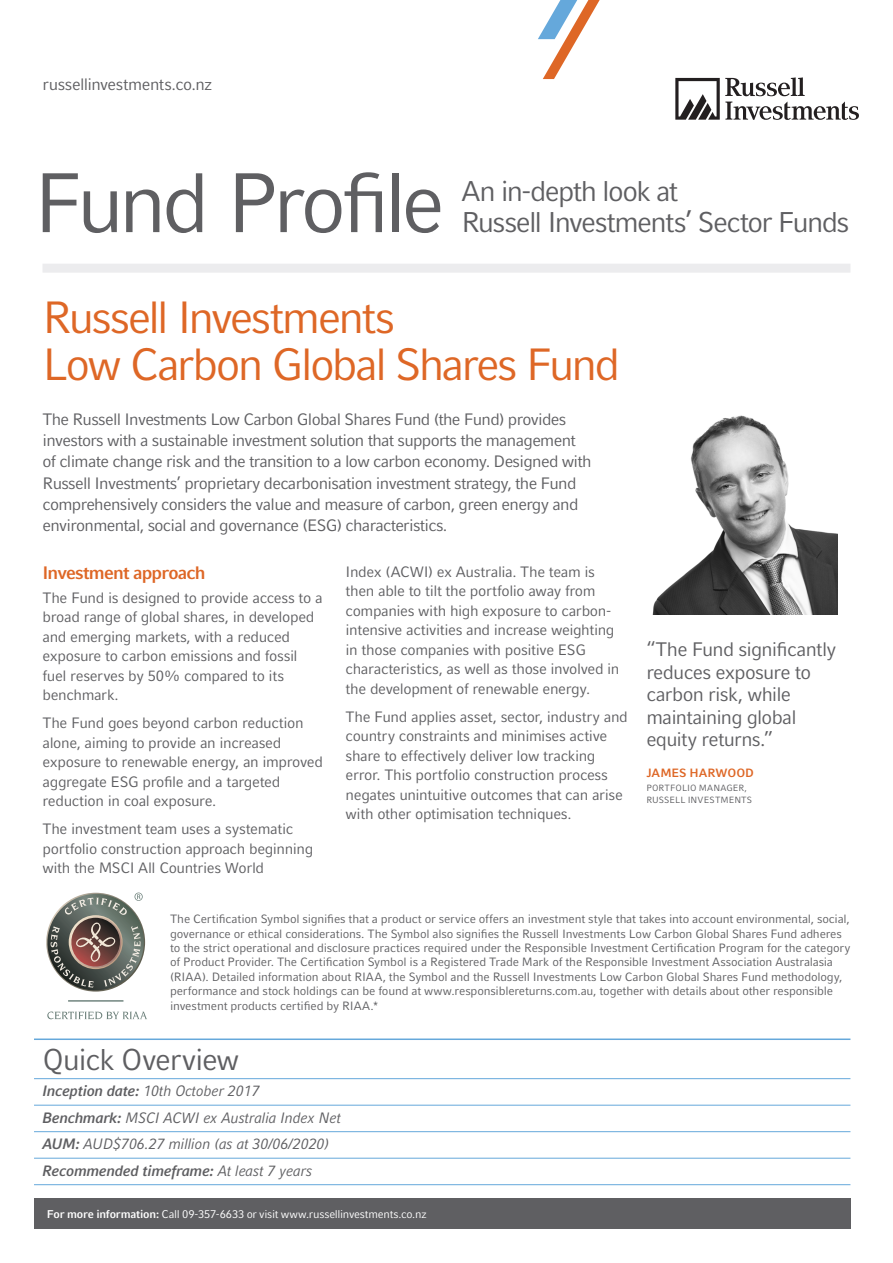
<style>
.page{position:relative;width:893px;height:1263px;background:#fff}
.page>*{position:absolute;margin:0;border:0;box-sizing:border-box;transform-origin:0 0}
.t1{font:84px "Compatil Fact LT Pro";letter-spacing:-.065em;color:#5f5f62}
.t2{font:45px/46.5px "Compatil Fact LT Pro";letter-spacing:-.06em;color:#de6726}
.t3{font:30px "Compatil Fact LT Pro";letter-spacing:-.04em;color:#5f5f62}
.t4{font:28.5px/31.5px "Compatil Fact LT Pro";letter-spacing:-.055em;color:#5f5f62}
.t5{font:19.5px/22.5px "Compatil Fact LT Pro";letter-spacing:-.04em;color:#5f5f62}
.t6{font:700 18px "Compatil Fact LT Pro";letter-spacing:-.045em;color:#de6726}
.t7{font:16.5px/21px "Compatil Fact LT Pro";letter-spacing:-.04em;color:#5f5f62}
.t8{font:15px/19.5px "Compatil Fact LT Pro";letter-spacing:-.025em;color:#5f5f62}
.t9{font:italic 15px/26.5px "Compatil Fact LT Pro";letter-spacing:-.025em;color:#5f5f62}
.t10{font:12px/14.4px "Compatil Fact LT Pro";letter-spacing:-.015em;color:#5f5f62}
.t11{font:700 12px "Compatil Fact LT Pro";color:#de6726}
.t12{font:11.25px "Compatil Fact LT Pro";letter-spacing:-.02em;color:#fff}
.t13{font:9px/12px "Compatil Fact LT Pro";letter-spacing:.01em;color:#5f5f62}
.s1{font-weight:700}
</style>
<div class="page">
<div style="left:34px;top:1199px;width:816px;height:30px;background:#5f5f62"></div>
<svg style="left:675px;top:77px;width:184px;height:43px"></svg>
<svg style="left:538px;top:0;width:62px;height:79px"></svg>
<div style="left:43px;top:264px;width:807px;height:9px;background:#ececee"></div>
<hr style="left:34px;top:1038px;width:816px;height:2px;background:#65a8db">
<hr style="left:34px;top:1078px;width:816px;height:1px;background:#65a8db">
<hr style="left:34px;top:1105px;width:816px;height:1px;background:#65a8db">
<hr style="left:34px;top:1131px;width:816px;height:1px;background:#65a8db">
<hr style="left:34px;top:1158px;width:816px;height:1px;background:#65a8db">
<hr style="left:34px;top:1184px;width:816px;height:1px;background:#65a8db">
<img style="left:652px;top:415px;width:186px;height:199px">
<hr style="left:68px;top:1000px;width:55px;height:2px;background:#6d817b">
<svg style="left:47px;top:1011px;width:100px;height:8px"></svg>
<svg style="left:46px;top:892px;width:100px;height:100px"></svg>
<p class="t7" style="left:43px;top:74px;width:171px">russellinvestments.co.nz</p>
<h1 class="t1" style="left:33px;top:154px;width:413px">Fund Profile</h1>
<h3 class="t4" style="left:461px;top:175px;width:389px">An in-depth look at<br>Russell Investments’ Sector Funds</h3>
<h2 class="t2" style="left:43px;top:295px;width:579px">Russell Investments<br>Low Carbon Global Shares Fund</h2>
<p class="t7" style="left:43px;top:409px;width:551px">The Russell Investments Low Carbon Global Shares Fund (the Fund) provides investors with a sustainable investment solution that supports the management of climate change risk and the transition to a low carbon economy. Designed with Russell Investments’ proprietary decarbonisation investment strategy, the Fund comprehensively considers the value and measure of carbon, green energy and environmental, social and governance (ESG) characteristics.</p>
<p class="t6" style="left:43px;top:562px;width:165px">Investment approach</p>
<p class="t8" style="left:43px;top:588px;width:282px">The Fund is designed to provide access to a broad range of global shares, in developed and emerging markets, with a reduced exposure to carbon emissions and fossil fuel reserves by 50% compared to its benchmark.</p>
<p class="t8" style="left:43px;top:713px;width:282px">The Fund goes beyond carbon reduction alone, aiming to provide an increased exposure to renewable energy, an improved aggregate ESG profile and a targeted reduction in coal exposure.</p>
<p class="t8" style="left:43px;top:819px;width:272px">The investment team uses a systematic portfolio construction approach beginning with the MSCI All Countries World</p>
<p class="t8" style="left:346px;top:562px;width:275px">Index (ACWI) ex Australia. The team is then able to tilt the portfolio away from companies with high exposure to carbon&shy;intensive activities and increase weighting in those companies with positive ESG characteristics, as well as those involved in the development of renewable energy.</p>
<p class="t8" style="left:346px;top:707px;width:284px">The Fund applies asset, sector, industry and country constraints and minimises active share to effectively deliver low tracking error. This portfolio construction process negates unintuitive outcomes that can arise with other optimisation techniques.</p>
<h3 class="t5" style="left:646px;top:638px;width:191px">“The Fund significantly reduces exposure to carbon risk, while maintaining global equity returns.”</h3>
<p class="t11" style="left:646px;top:765px;width:109px">JAMES HARWOOD</p>
<p class="t13" style="left:646px;top:782px;width:107px">PORTFOLIO MANAGER,<br>RUSSELL INVESTMENTS</p>
<p class="t10" style="left:170px;top:912px;width:682px">The Certification Symbol signifies that a product or service offers an investment style that takes into account environmental, social, governance or ethical considerations. The Symbol also signifies the Russell Investments Low Carbon Global Shares Fund adheres to the strict operational and disclosure practices required under the Responsible Investment Certification Program for the category of Product Provider. The Certification Symbol is a Registered Trade Mark of the Responsible Investment Association Australasia (RIAA). Detailed information about RIAA, the Symbol and the Russell Investments Low Carbon Global Shares Fund methodology, performance and stock holdings can be found at www.responsiblereturns.com.au, together with details about other responsible investment products certified by RIAA.*</p>
<h3 class="t3" style="left:43px;top:1042px;width:198px">Quick Overview</h3>
<p class="t9" style="left:43px;top:1078px;width:300px"><span class="s1">Inception date:</span> 10th October 2017<br><span class="s1">Benchmark:</span> MSCI ACWI ex Australia Index Net <span class="s1">AUM:</span> AUD$706.27 million (as at 30/06/2020)<br><span class="s1">Recommended timeframe:</span> At least 7 years</p>
<p class="t12" style="left:47px;top:1208px;width:381px"><span class="s1">For more information:</span> Call 09-357-6633 or visit www.russellinvestments.co.nz</p>
</div>
